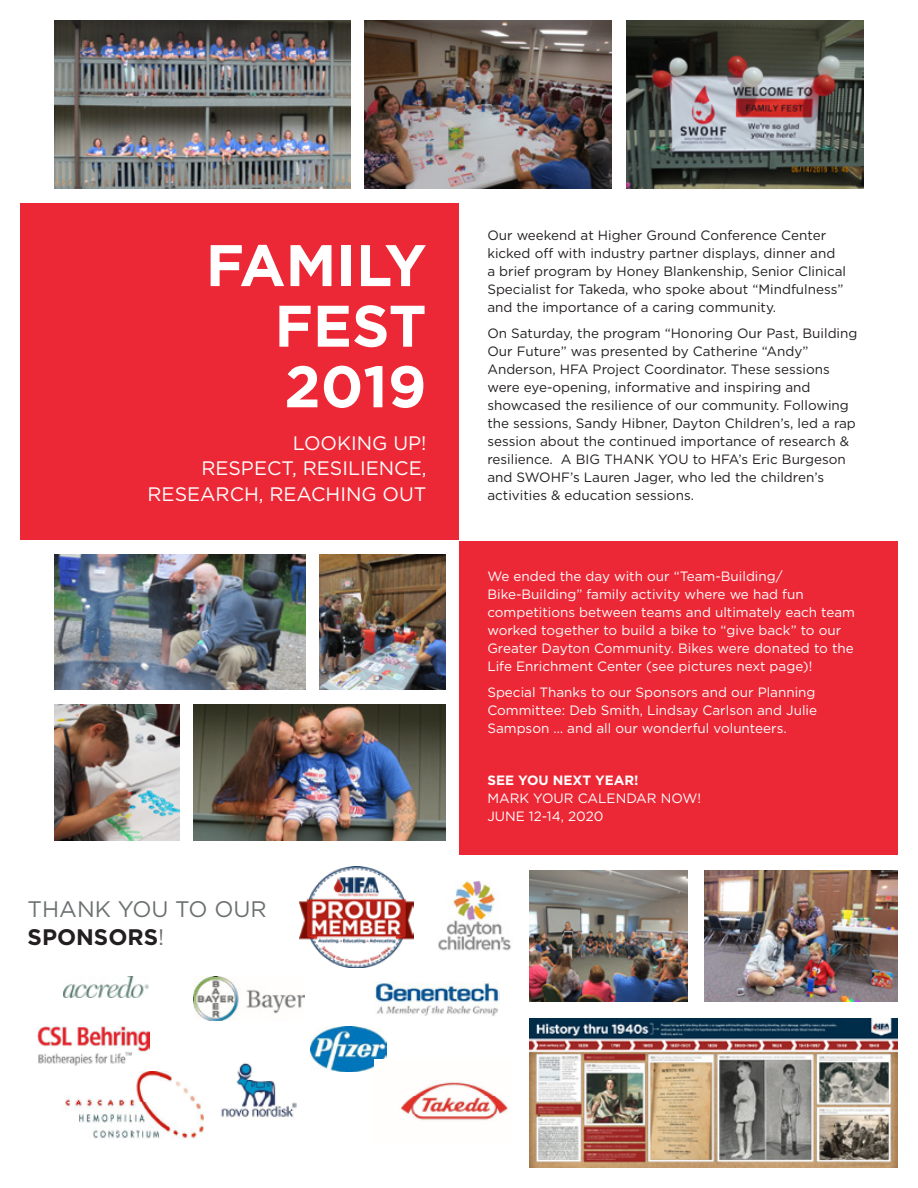
<style>
.page{position:relative;width:918px;height:1188px;background:#fff}
.page>*{position:absolute;margin:0;border:0;box-sizing:border-box;transform-origin:0 0}
.t1{font:700 58.5px "Gotham";color:#fff}
.t2{font:22.5px/28.5px "Gotham";color:#6c7172}
.t3{font:19.5px/25.5px "Gotham";color:#fff;text-align:right}
.t4{font:13.5px/18px "Gotham";color:#231f20}
.t5{font:13.5px/18px "Gotham";color:#fff}
.s1{font-weight:700;color:#231f20}
.s2{font-weight:700}
</style>
<div class="page">
<div style="left:20px;top:204px;width:439px;height:336px;background:#ed2836"></div>
<div style="left:459px;top:541px;width:439px;height:313px;background:#ed2836"></div>
<img style="left:54px;top:20px;width:297px;height:169px">
<img style="left:54px;top:555px;width:252px;height:135px">
<img style="left:320px;top:555px;width:126px;height:135px">
<img style="left:54px;top:704px;width:125px;height:136px">
<img style="left:364px;top:20px;width:248px;height:169px">
<img style="left:529px;top:870px;width:158px;height:132px">
<img style="left:705px;top:870px;width:193px;height:132px">
<img style="left:529px;top:1018px;width:369px;height:150px">
<img style="left:626px;top:20px;width:238px;height:169px">
<img style="left:194px;top:704px;width:252px;height:136px">
<svg style="left:37px;top:881px;width:474px;height:259px"></svg>
<div style="left:24px;top:868px;width:373px;height:100px;background:#fff"></div>
<img style="left:300px;top:867px;width:114px;height:101px">
<p class="t1" style="left:206px;top:232px;width:222px">FAMILY</p>
<p class="t1" style="left:275px;top:292px;width:154px">FEST</p>
<p class="t1" style="left:284px;top:353px;width:144px">2019</p>
<p class="t3" style="left:148px;top:430px;width:281px">LOOKING UP!<br>RESPECT, RESILIENCE,<br>RESEARCH, REACHING OUT</p>
<p class="t2" style="left:28px;top:894px;width:241px">THANK YOU TO OUR<br><span class="s1">SPONSORS</span>!</p>
<p class="t4" style="left:487px;top:226px;width:360px">Our weekend at Higher Ground Conference Center kicked off with industry partner displays, dinner and a brief program by Honey Blankenship, Senior Clinical Specialist for Takeda, who spoke about “Mindfulness” and the importance of a caring community.</p>
<p class="t4" style="left:487px;top:324px;width:372px">On Saturday, the program “Honoring Our Past, Building Our Future” was presented by Catherine “Andy” Anderson, HFA Project Coordinator. These sessions were eye-opening, informative and inspiring and showcased the resilience of our community. Following the sessions, Sandy Hibner, Dayton Children’s, led a rap session about the continued importance of research &amp; resilience. A BIG THANK YOU to HFA’s Eric Burgeson and SWOHF’s Lauren Jager, who led the children’s activities &amp; education sessions.</p>
<p class="t5" style="left:487px;top:567px;width:369px">We ended the day with our “Team-Building/ Bike-Building” family activity where we had fun competitions between teams and ultimately each team worked together to build a bike to “give back” to our Greater Dayton Community. Bikes were donated to the Life Enrichment Center (see pictures next page)!</p>
<p class="t5" style="left:487px;top:683px;width:331px">Special Thanks to our Sponsors and our Planning<br>Committee: Deb Smith, Lindsay Carlson and Julie<br>Sampson … and all our wonderful volunteers.</p>
<p class="t5" style="left:487px;top:771px;width:215px"><span class="s2">SEE YOU NEXT YEAR!<br></span>MARK YOUR CALENDAR NOW!<br>JUNE 12-14, 2020</p>
</div>
